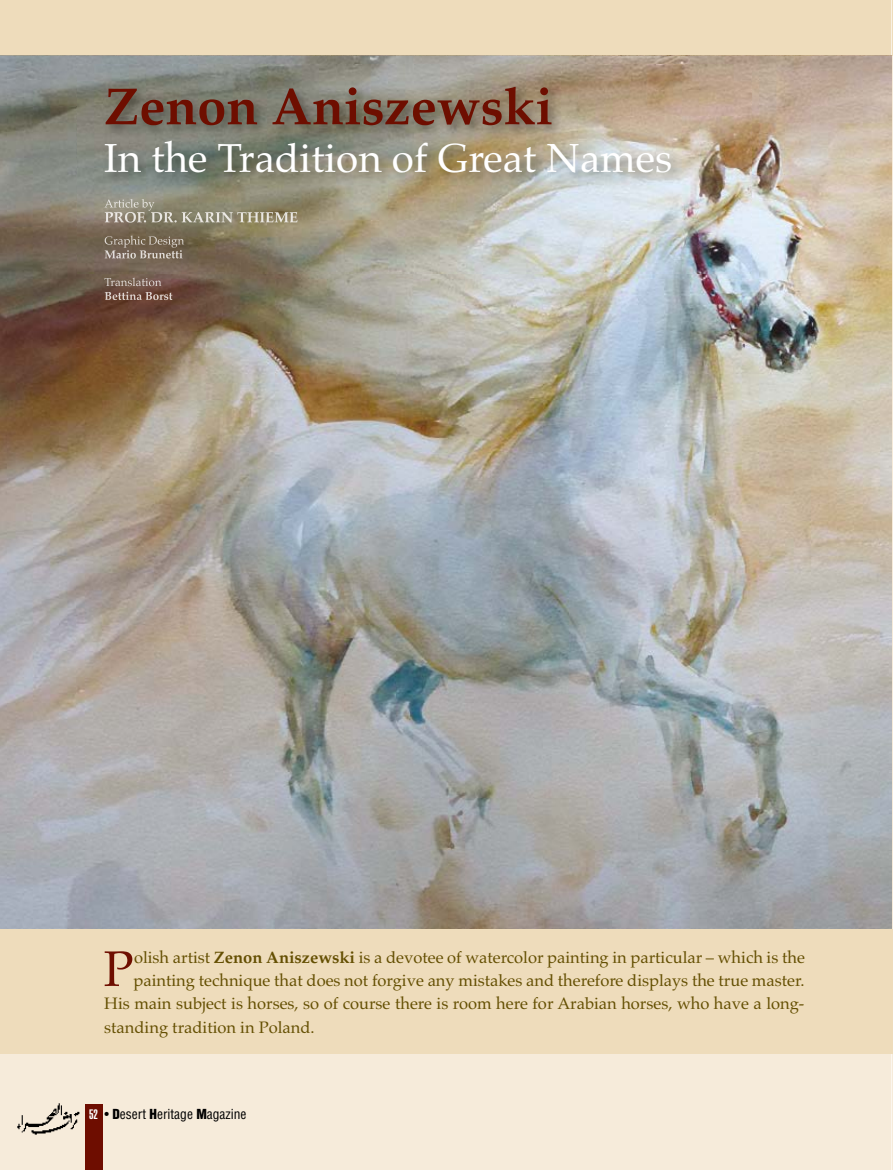
<style>
.page{position:relative;width:893px;height:1170px;background:#fff}
.page>*{position:absolute;margin:0;border:0;box-sizing:border-box;transform-origin:0 0}
.t1{font:700 52.2px "Palatino";color:#6e0e00}
.t2{font:49.95px "Palatino";color:#6e0e00}
.t3{font:40.35px "Palatino";color:#fff}
.t4{font:16.5px "Palatino";color:#644f02}
.t5{font:condensed 13.5px "Helvetica";color:#000}
.s1{font-weight:700}
.s2{font-weight:900;font-stretch:extra-condensed;color:#fff}
.s3{font-weight:900}
</style>
<div class="page">
<div style="left:0;top:1053px;width:891px;height:116px;background:#f6ebda"></div>
<img style="left:0;top:56px;width:891px;height:873px">
<img style="left:78px;top:65px;width:673px;height:208px">
<hr style="left:891px;top:929px;width:1px;height:124px;background:#f6ebda">
<div style="left:0;top:929px;width:891px;height:124px;background:#eedcbb"></div>
<div style="left:0;top:0;width:891px;height:55px;background:#eedcbb"></div>
<img style="left:0;top:55px;width:891px;height:1px">
<img style="left:104px;top:199px;width:44px;height:8px">
<img style="left:125px;top:212px;width:172px;height:10px">
<img style="left:105px;top:235px;width:52px;height:10px">
<img style="left:105px;top:250px;width:77px;height:8px">
<img style="left:105px;top:277px;width:42px;height:9px">
<img style="left:105px;top:292px;width:67px;height:8px">
<svg style="left:892px;top:0;width:1px;height:1170px"></svg>
<div style="left:85px;top:1104px;width:17px;height:65px;background:#6e0d00"></div>
<img style="left:15px;top:1102px;width:70px;height:36px">
<h1 class="t1" style="left:104px;top:62px;width:450px">Zenon Aniszewski</h1>
<h3 class="t3" style="left:104px;top:125px;width:570px">In the Tradition of Great Names</h3>
<h2 class="t2" style="left:103px;top:927px;width:32px">P</h2>
<p class="t4" style="left:134px;top:943px;width:672px">olish artist <span class="s1">Zenon Aniszewski</span> is a devotee of watercolor painting in particular – which is the</p>
<p class="t4" style="left:134px;top:966px;width:672px">painting technique that does not forgive any mistakes and therefore displays the true master.</p>
<p class="t4" style="left:104px;top:989px;width:702px">His main subject is horses, so of course there is room here for Arabian horses, who have a long-</p>
<p class="t4" style="left:104px;top:1013px;width:212px">standing tradition in Poland.</p>
<p class="t5" style="left:89px;top:1105px;width:159px"><span class="s2">52</span> • <span class="s3">D</span>esert <span class="s3">H</span>eritage <span class="s3">M</span>agazine</p>
</div>
